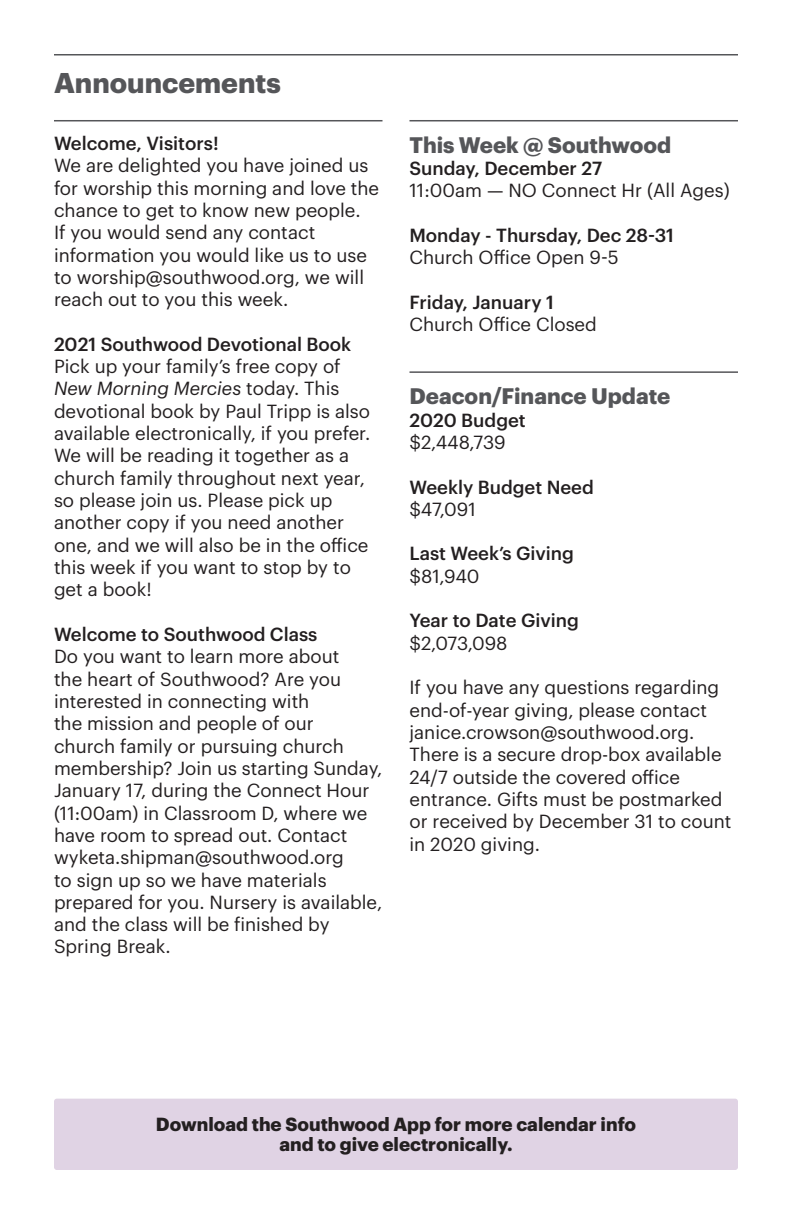
<style>
.page{position:relative;width:792px;height:1224px;background:#fff}
.page>*{position:absolute;margin:0;border:0;box-sizing:border-box;transform-origin:0 0}
.t1{font:700 28px "Graphik";color:#555659}
.t2{font:700 22px "Graphik";color:#555659}
.t3{font:18.6px/22.4px "Graphik";color:#231f20}
.t4{font:500 18.6px "Graphik";color:#231f20}
.t5{font:700 18.6px "Graphik";color:#231f20}
.s1{font-style:italic}
</style>
<div class="page">
<hr style="left:54px;top:54px;width:684px;height:2px;background:#555659">
<hr style="left:54px;top:120px;width:328px;height:1px;background:#555659">
<div style="left:54px;top:1099px;width:684px;height:71px;background:#e0d3e4;border-radius:3px"></div>
<hr style="left:410px;top:120px;width:328px;height:1px;background:#555659">
<hr style="left:410px;top:371px;width:328px;height:2px;background:#555659">
<p class="t1" style="left:54px;top:61px;width:228px">Announcements</p>
<p class="t4" style="left:54px;top:129px;width:166px">Welcome, Visitors!</p>
<p class="t3" style="left:54px;top:153px;width:327px">We are delighted you have joined us for worship this morning and love the chance to get to know new people.<br>If you would send any contact information you would like us to use to worship@southwood.org, we will reach out to you this week.</p>
<p class="t4" style="left:54px;top:330px;width:299px">2021 Southwood Devotional Book</p>
<p class="t3" style="left:54px;top:354px;width:318px">Pick up your family’s free copy of<br><span class="s1">New Morning Mercies</span> today. This devotional book by Paul Tripp is also available electronically, if you prefer.<br>We will be reading it together as a church family throughout next year, so please join us. Please pick up another copy if you need another one, and we will also be in the office this week if you want to stop by to get a book!</p>
<p class="t4" style="left:54px;top:620px;width:265px">Welcome to Southwood Class</p>
<p class="t3" style="left:54px;top:644px;width:330px">Do you want to learn more about<br>the heart of Southwood? Are you interested in connecting with<br>the mission and people of our<br>church family or pursuing church membership? Join us starting Sunday,<br>January 17, during the Connect Hour (11:00am) in Classroom D, where we have room to spread out. Contact wyketa.shipman@southwood.org<br>to sign up so we have materials prepared for you. Nursery is available, and the class will be finished by<br>Spring Break.</p>
<p class="t2" style="left:410px;top:128px;width:263px">This Week @ Southwood</p>
<p class="t4" style="left:410px;top:154px;width:194px">Sunday, December 27</p>
<p class="t3" style="left:410px;top:178px;width:322px">11:00am — NO Connect Hr (All Ages)</p>
<p class="t4" style="left:410px;top:221px;width:266px">Monday - Thursday, Dec 28-31</p>
<p class="t3" style="left:410px;top:245px;width:211px">Church Office Open 9-5</p>
<p class="t4" style="left:410px;top:288px;width:146px">Friday, January 1</p>
<p class="t3" style="left:410px;top:312px;width:189px">Church Office Closed</p>
<p class="t2" style="left:410px;top:379px;width:262px">Deacon/Finance Update</p>
<p class="t4" style="left:410px;top:406px;width:118px">2020 Budget</p>
<p class="t3" style="left:410px;top:429px;width:98px">$2,448,739</p>
<p class="t4" style="left:410px;top:473px;width:186px">Weekly Budget Need</p>
<p class="t3" style="left:410px;top:496px;width:68px">$47,091</p>
<p class="t4" style="left:410px;top:540px;width:166px">Last Week’s Giving</p>
<p class="t3" style="left:410px;top:563px;width:71px">$81,940</p>
<p class="t4" style="left:410px;top:607px;width:171px">Year to Date Giving</p>
<p class="t3" style="left:410px;top:630px;width:99px">$2,073,098</p>
<p class="t3" style="left:410px;top:675px;width:324px">If you have any questions regarding end-of-year giving, please contact janice.crowson@southwood.org.<br>There is a secure drop-box available<br>24/7 outside the covered office entrance. Gifts must be postmarked or received by December 31 to count in 2020 giving.</p>
<p class="t5" style="left:156px;top:1110px;width:482px">Download the Southwood App for more calendar info</p>
<p class="t5" style="left:279px;top:1130px;width:235px">and to give electronically.</p>
</div>
